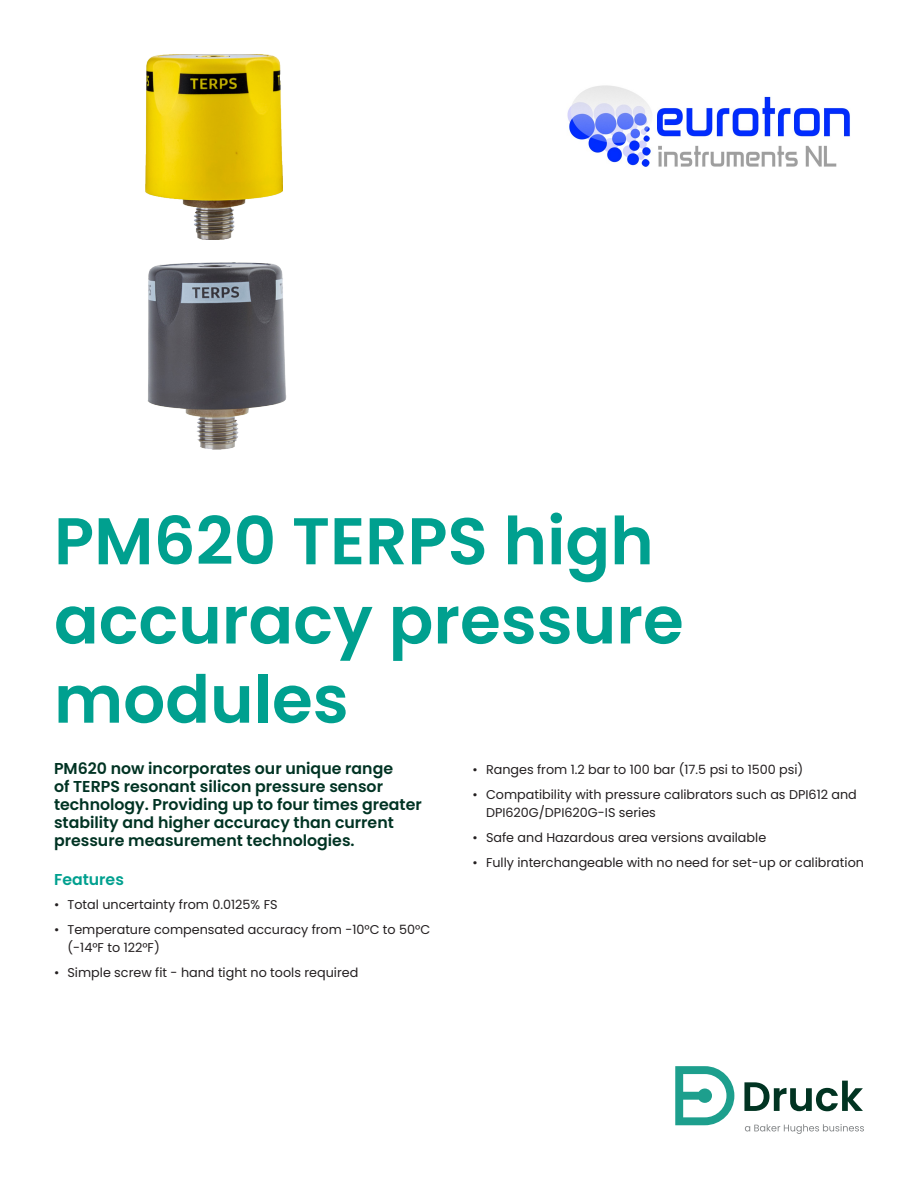
<style>
.page{position:relative;width:918px;height:1188px;background:#fff}
.page>*{position:absolute;margin:0;border:0;box-sizing:border-box;transform-origin:0 0}
._44pt-headline{font:600 66px/79.2px "Poppins";color:#00a08f}
._10_5pt-body_subhead{font:600 15.75px/18px "Poppins";color:#003323}
._10_5pt-body_subhead-2{font:600 15.75px "Poppins";color:#00a08f}
.t1{font:12.75px/18px "Poppins";color:#231f20}
</style>
<div class="page">
<img style="left:146px;top:54px;width:137px;height:185px">
<img style="left:147px;top:262px;width:140px;height:188px">
<svg style="left:675px;top:1066px;width:59px;height:59px"></svg>
<svg style="left:744px;top:1081px;width:119px;height:30px"></svg>
<svg style="left:745px;top:1124px;width:119px;height:10px"></svg>
<img style="left:567px;top:85px;width:283px;height:82px">
<p class="_44pt-headline" style="left:54px;top:502px;width:631px">PM620 TERPS high accuracy pressure modules</p>
<p class="_10_5pt-body_subhead" style="left:54px;top:760px;width:369px">PM620 now incorporates our unique range<br>of TERPS resonant silicon pressure sensor technology. Providing up to four times greater stability and higher accuracy than current pressure measurement technologies.</p>
<p class="_10_5pt-body_subhead-2" style="left:54px;top:870px;width:71px">Features</p>
<p class="t1" style="left:54px;top:896px;width:225px">• Total uncertainty from 0.0125% FS</p>
<p class="t1" style="left:68px;top:921px;width:364px;text-indent:-14px">• Temperature compensated accuracy from -10°C to 50°C (-14°F to 122°F)</p>
<p class="t1" style="left:54px;top:964px;width:306px">• Simple screw fit - hand tight no tools required</p>
<p class="t1" style="left:472px;top:761px;width:332px">• Ranges from 1.2 bar to 100 bar (17.5 psi to 1500 psi)</p>
<p class="t1" style="left:486px;top:786px;width:372px;text-indent:-14px">• Compatibility with pressure calibrators such as DPI612 and<br>DPI620G/DPI620G-IS series</p>
<p class="t1" style="left:472px;top:829px;width:295px">• Safe and Hazardous area versions available</p>
<p class="t1" style="left:472px;top:853px;width:393px">• Fully interchangeable with no need for set-up or calibration</p>
</div>
